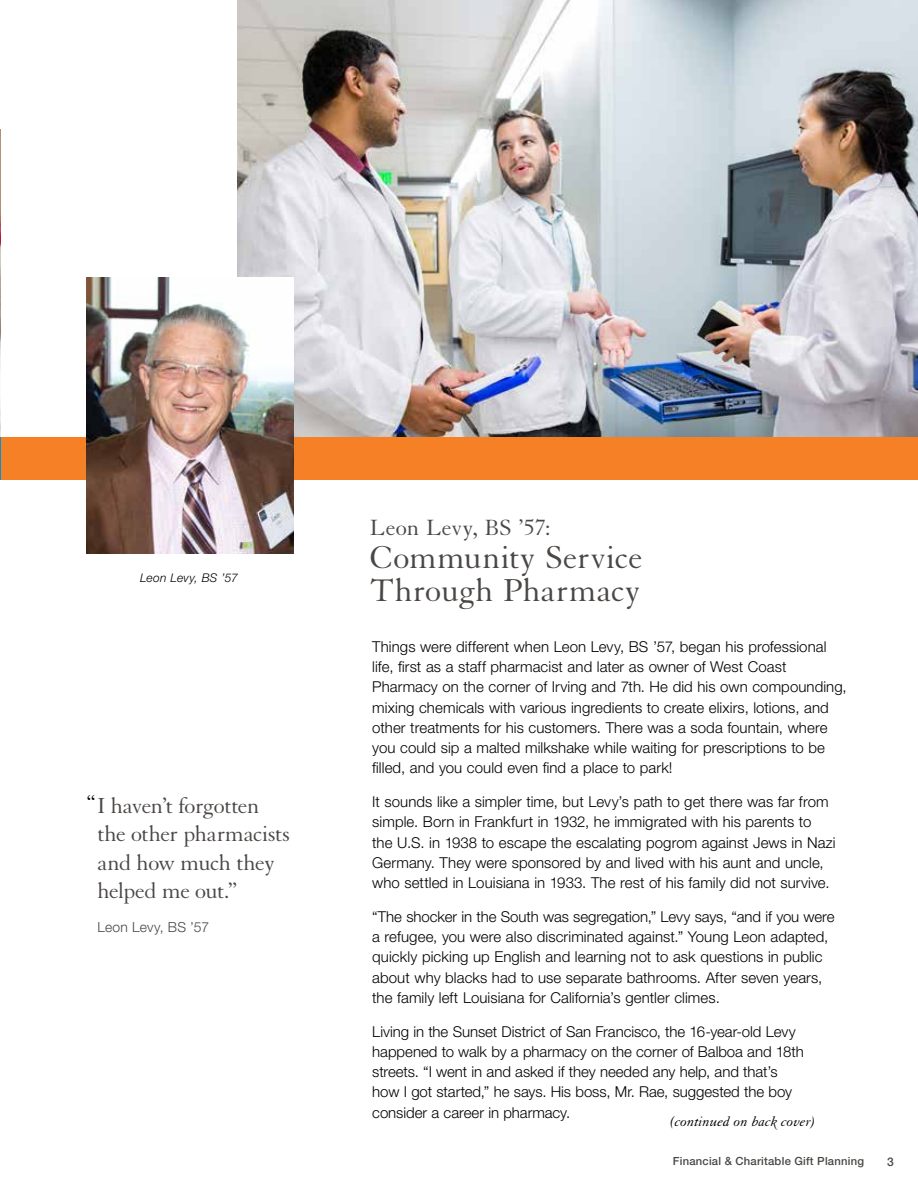
<style>
.page{position:relative;width:918px;height:1188px;background:#fff}
.page>*{position:absolute;margin:0;border:0;box-sizing:border-box;transform-origin:0 0}
.t1{font:34.5px/33px "Granjon";letter-spacing:.005em;color:#4a4745}
.t2{font:24px "Granjon";letter-spacing:.01em;color:#4a4745}
.t3{font:23.7px/28.3px "Granjon";letter-spacing:-.02em;color:#4a4745}
.t4{font:22.65px "Granjon";color:#000}
.t5{font:300 15px/20.2px "Helvetica Neue LT Std";letter-spacing:.005em;color:#000}
.t6{font:italic 15px "Granjon";letter-spacing:.005em;color:#000}
.t7{font:300 13.8px "Helvetica Neue LT Std";letter-spacing:.015em;color:#4a4745}
.t8{font:italic 300 12px "Helvetica Neue LT Std";letter-spacing:.02em;color:#000}
.t9{font:500 12px "Helvetica Neue";color:#4a4745}
.t10{font:500 11.25px "Helvetica Neue";letter-spacing:.02em;color:#4a4745}
</style>
<div class="page">
<img style="left:0;top:130px;width:1px;height:307px">
<img style="left:238px;top:0;width:680px;height:437px">
<div style="left:0;top:437px;width:918px;height:43px;background:#f58025"></div>
<hr style="left:0;top:437px;width:1px;height:43px;background:#0093d0">
<img style="left:86px;top:278px;width:208px;height:276px">
<p class="t8" style="left:140px;top:571px;width:99px">Leon Levy, BS ’57</p>
<h3 class="t4" style="left:87px;top:791px;width:11px">“</h3>
<h3 class="t3" style="left:97px;top:792px;width:194px">I haven’t forgotten the other pharmacists and how much they helped me out.”</h3>
<p class="t7" style="left:97px;top:919px;width:113px">Leon Levy, BS ’57</p>
<h2 class="t2" style="left:370px;top:515px;width:182px">Leon Levy, BS ’57:</h2>
<h1 class="t1" style="left:370px;top:541px;width:274px">Community Service<br>Through Pharmacy</h1>
<p class="t5" style="left:372px;top:636px;width:476px">Things were different when Leon Levy, BS ’57, began his professional life, first as a staff pharmacist and later as owner of West Coast Pharmacy on the corner of Irving and 7th. He did his own compounding, mixing chemicals with various ingredients to create elixirs, lotions, and other treatments for his customers. There was a soda fountain, where you could sip a malted milkshake while waiting for prescriptions to be filled, and you could even find a place to park!</p>
<p class="t5" style="left:372px;top:791px;width:465px">It sounds like a simpler time, but Levy’s path to get there was far from simple. Born in Frankfurt in 1932, he immigrated with his parents to<br>the U.S. in 1938 to escape the escalating pogrom against Jews in Nazi Germany. They were sponsored by and lived with his aunt and uncle, who settled in Louisiana in 1933. The rest of his family did not survive.</p>
<p class="t5" style="left:372px;top:906px;width:464px">“The shocker in the South was segregation,” Levy says, “and if you were a refugee, you were also discriminated against.” Young Leon adapted, quickly picking up English and learning not to ask questions in public about why blacks had to use separate bathrooms. After seven years, the family left Louisiana for California’s gentler climes.</p>
<p class="t5" style="left:372px;top:1021px;width:433px">Living in the Sunset District of San Francisco, the 16-year-old Levy happened to walk by a pharmacy on the corner of Balboa and 18th streets. “I went in and asked if they needed any help, and that’s how I got started,” he says. His boss, Mr. Rae, suggested the boy consider a career in pharmacy.</p>
<p class="t6" style="left:670px;top:1113px;width:147px">(continued on back cover)</p>
<p class="t10" style="left:673px;top:1154px;width:193px">Financial &amp; Charitable Gift Planning</p>
<p class="t9" style="left:887px;top:1155px;width:8px">3</p>
</div>
